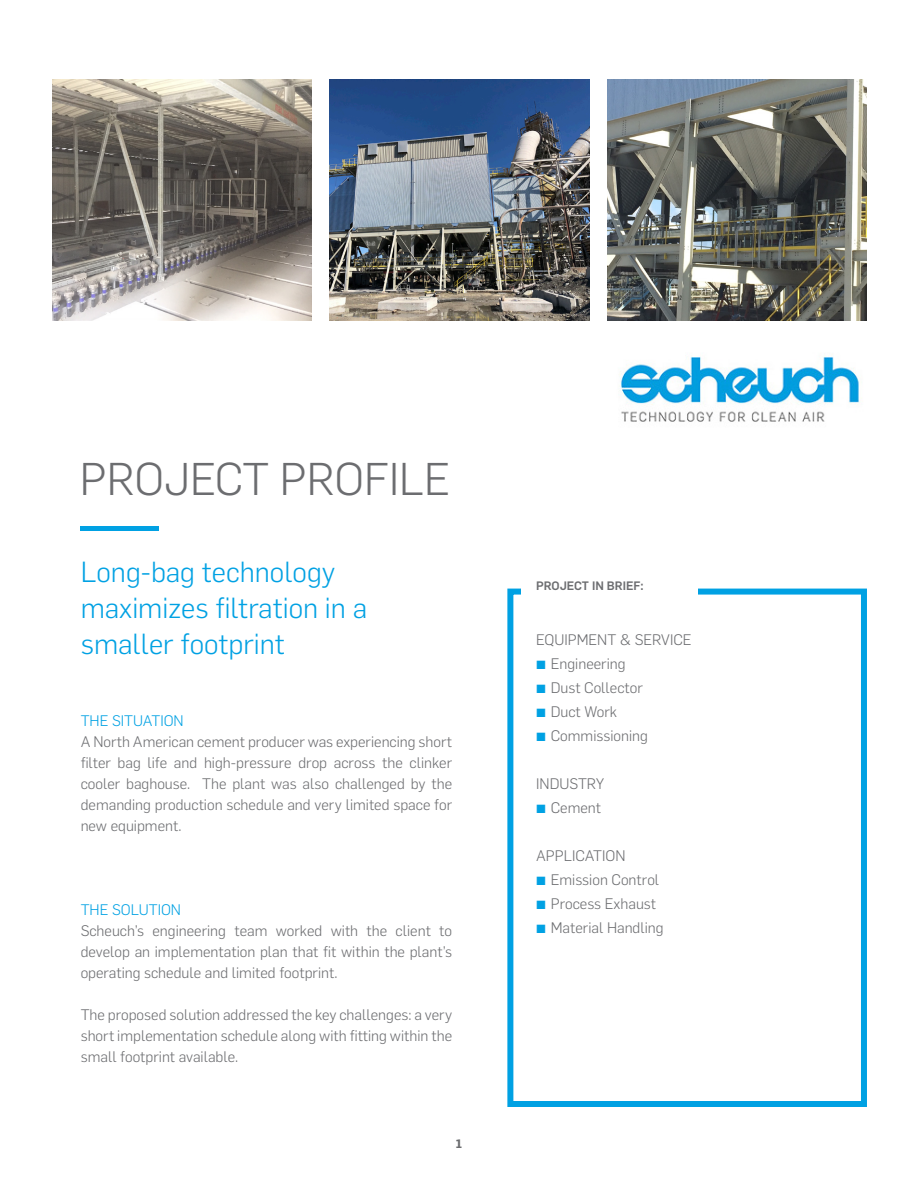
<style>
.page{position:relative;width:918px;height:1188px;background:#fff}
.page>*{position:absolute;margin:0;border:0;box-sizing:border-box;transform-origin:0 0}
.t1{font:300 45px "Flama";color:#6c6d70}
.Head_19_16_blau{font:300 28.5px/36px "Flama";color:#00a1e3}
.t2{font:300 15px/21px "Flama";color:#6c6d70;text-align:justify}
.t3{font:300 15px "Flama";color:#00a1e3}
.Wussten_Sie_8_9_6_gr{font:500 12px "Flama";color:#6c6d70}
.t4{font:700 12px "Flama";color:#6c6d70}
.s1{color:#00a1e3}
</style>
<div class="page">
<hr style="left:80px;top:526px;width:79px;height:4px;background:#00a1e3">
<div style="left:507px;top:589px;width:360px;height:518px;background:#fff;border:6px solid #00a1e3"></div>
<div style="left:521px;top:555px;width:177px;height:63px;background:#fff"></div>
<img style="left:621px;top:356px;width:239px;height:66px">
<img style="left:52px;top:79px;width:260px;height:241px">
<img style="left:330px;top:79px;width:259px;height:241px">
<img style="left:607px;top:79px;width:260px;height:241px">
<p class="t1" style="left:80px;top:449px;width:372px">PROJECT PROFILE</p>
<p class="Head_19_16_blau" style="left:81px;top:553px;width:288px">Long-bag technology maximizes filtration in a smaller footprint</p>
<p class="t3" style="left:81px;top:711px;width:105px">THE SITUATION</p>
<p class="t2" style="left:81px;top:730px;width:373px">A North American cement producer was experiencing short filter bag life and high-pressure drop across the clinker cooler baghouse. The plant was also challenged by the demanding production schedule and very limited space for new equipment.</p>
<p class="t3" style="left:81px;top:900px;width:102px">THE SOLUTION</p>
<p class="t2" style="left:81px;top:919px;width:373px">Scheuch’s engineering team worked with the client to develop an implementation plan that fit within the plant’s operating schedule and limited footprint.</p>
<p class="t2" style="left:81px;top:1003px;width:373px">The proposed solution addressed the key challenges: a very short implementation schedule along with fitting within the small footprint available.</p>
<p class="t4" style="left:456px;top:1135px;width:8px">1</p>
<p class="Wussten_Sie_8_9_6_gr" style="left:536px;top:577px;width:109px">PROJECT IN BRIEF:</p>
<p class="t2" style="left:536px;top:629px;width:157px">EQUIPMENT &amp; SERVICE</p>
<p class="t2" style="left:536px;top:653px;width:91px"><span class="s1">▪</span> Engineering</p>
<p class="t2" style="left:536px;top:677px;width:108px"><span class="s1">▪</span> Dust Collector</p>
<p class="t2" style="left:536px;top:701px;width:82px"><span class="s1">▪</span> Duct Work</p>
<p class="t2" style="left:536px;top:725px;width:113px"><span class="s1">▪</span> Commissioning</p>
<p class="t2" style="left:536px;top:773px;width:70px">INDUSTRY</p>
<p class="t2" style="left:536px;top:797px;width:67px"><span class="s1">▪</span> Cement</p>
<p class="t2" style="left:536px;top:845px;width:91px">APPLICATION</p>
<p class="t2" style="left:536px;top:869px;width:125px"><span class="s1">▪</span> Emission Control</p>
<p class="t2" style="left:536px;top:893px;width:121px"><span class="s1">▪</span> Process Exhaust</p>
<p class="t2" style="left:536px;top:917px;width:129px"><span class="s1">▪</span> Material Handling</p>
</div>
